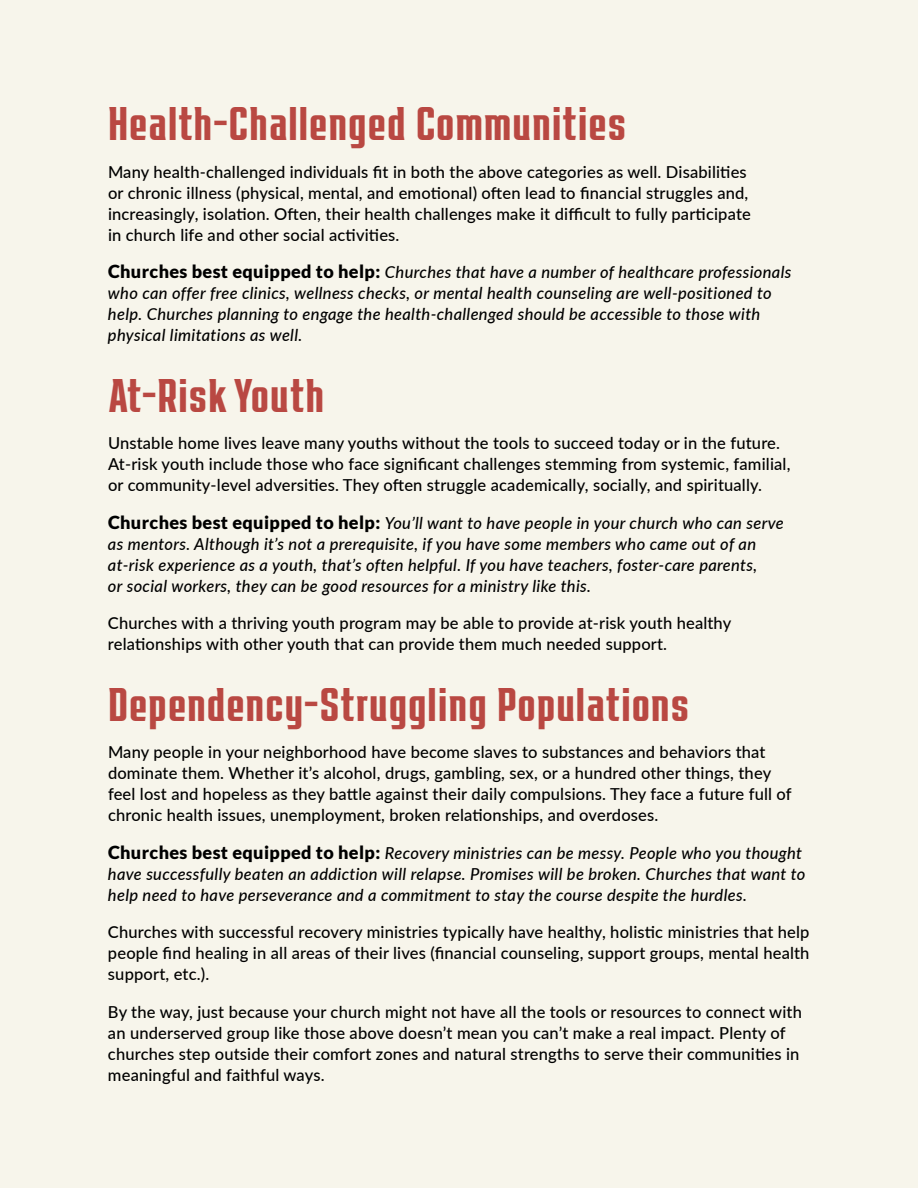
<style>
.page{position:relative;width:918px;height:1188px;background:#f7f5eb}
.page>*{position:absolute;margin:0;border:0;box-sizing:border-box;transform-origin:0 0}
.t1{font:700 condensed 49.5px "Redzone";letter-spacing:.01em;color:#b94842}
.t2{font:500 16.5px/21px "Lato";letter-spacing:.01em;color:#000}
.t3{font:italic 500 16.5px/21px "Lato";letter-spacing:.02em;color:#000}
.s1{font-weight:900;font-style:normal;font-size:18px}
</style>
<div class="page">
<h1 class="t1" style="left:108px;top:98px;width:520px">Health-Challenged Communities</h1>
<p class="t2" style="left:108px;top:161px;width:644px">Many health-challenged individuals fit in both the above categories as well. Disabilities or chronic illness (physical, mental, and emotional) often lead to financial struggles and, increasingly, isolation. Often, their health challenges make it difficult to fully participate in church life and other social activities.</p>
<p class="t3" style="left:108px;top:261px;width:685px"><span class="s1">Churches best equipped to help:</span> Churches that have a number of healthcare professionals who can offer free clinics, wellness checks, or mental health counseling are well-positioned to help. Churches planning to engage the health-challenged should be accessible to those with physical limitations as well.</p>
<h1 class="t1" style="left:108px;top:370px;width:218px">At-Risk Youth</h1>
<p class="t2" style="left:108px;top:432px;width:684px">Unstable home lives leave many youths without the tools to succeed today or in the future.<br>At-risk youth include those who face significant challenges stemming from systemic, familial, or community-level adversities. They often struggle academically, socially, and spiritually.</p>
<p class="t3" style="left:108px;top:512px;width:677px"><span class="s1">Churches best equipped to help:</span> You’ll want to have people in your church who can serve as mentors. Although it’s not a prerequisite, if you have some members who came out of an at-risk experience as a youth, that’s often helpful. If you have teachers, foster-care parents,<br>or social workers, they can be good resources for a ministry like this.</p>
<p class="t2" style="left:108px;top:612px;width:625px">Churches with a thriving youth program may be able to provide at-risk youth healthy relationships with other youth that can provide them much needed support.</p>
<h1 class="t1" style="left:108px;top:679px;width:583px">Dependency-Struggling Populations</h1>
<p class="t2" style="left:108px;top:741px;width:685px">Many people in your neighborhood have become slaves to substances and behaviors that dominate them. Whether it’s alcohol, drugs, gambling, sex, or a hundred other things, they feel lost and hopeless as they battle against their daily compulsions. They face a future full of chronic health issues, unemployment, broken relationships, and overdoses.</p>
<p class="t3" style="left:108px;top:842px;width:699px"><span class="s1">Churches best equipped to help:</span> Recovery ministries can be messy. People who you thought have successfully beaten an addiction will relapse. Promises will be broken. Churches that want to help need to have perseverance and a commitment to stay the course despite the hurdles.</p>
<p class="t2" style="left:108px;top:921px;width:703px;text-align:justify">Churches with successful recovery ministries typically have healthy, holistic ministries that help people find healing in all areas of their lives (financial counseling, support groups, mental health support, etc.).</p>
<p class="t2" style="left:108px;top:1001px;width:695px">By the way, just because your church might not have all the tools or resources to connect with an underserved group like those above doesn’t mean you can’t make a real impact. Plenty of churches step outside their comfort zones and natural strengths to serve their communities in meaningful and faithful ways.</p>
</div>
